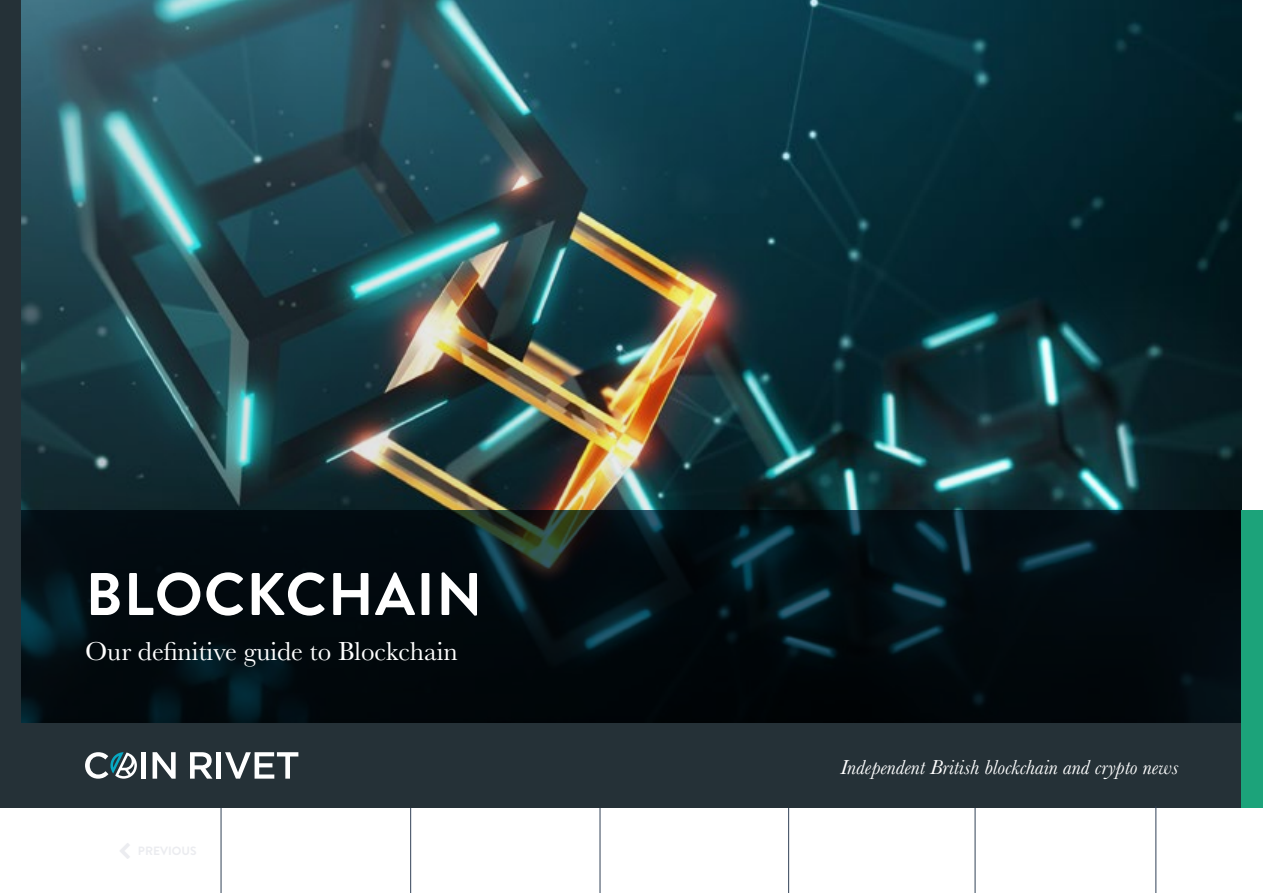
<style>
.page{position:relative;width:1263px;height:893px;background:#fff}
.page>*{position:absolute;margin:0;border:0;box-sizing:border-box;transform-origin:0 0}
.t1{font:700 60px "Brandon Grotesque";letter-spacing:.02em;color:#fff}
.t2{font:27px "Baskerville";color:#fff}
.t3{font:italic 21px "Baskerville";color:#fff}
</style>
<div class="page">
<div style="left:0;top:0;width:1242px;height:808px;background:#253137"></div>
<img style="left:21px;top:0;width:1221px;height:510px">
<hr style="left:410px;top:808px;width:1px;height:85px;background:#324257">
<hr style="left:600px;top:808px;width:1px;height:85px;background:#324257">
<hr style="left:788px;top:808px;width:1px;height:85px;background:#324257">
<hr style="left:975px;top:808px;width:1px;height:85px;background:#324257">
<svg style="left:21px;top:510px;width:1221px;height:213px;background:#020d12"></svg>
<hr style="left:142px;top:752px;width:4px;height:27px;background:#fff">
<svg style="left:153px;top:752px;width:23px;height:27px"></svg>
<svg style="left:190px;top:752px;width:22px;height:27px"></svg>
<hr style="left:217px;top:752px;width:4px;height:27px;background:#fff">
<svg style="left:225px;top:752px;width:73px;height:27px"></svg>
<svg style="left:85px;top:752px;width:52px;height:27px"></svg>
<div style="left:1242px;top:510px;width:21px;height:298px;background:#1ca37a"></div>
<hr style="left:1155px;top:806px;width:1px;height:87px;background:#324257">
<hr style="left:221px;top:808px;width:1px;height:85px;background:#324257">
<h1 class="t1" style="left:85px;top:552px;width:398px">BLOCKCHAIN</h1>
<p class="t2" style="left:85px;top:634px;width:374px">Our definitive guide to Blockchain</p>
<p class="t3" style="left:840px;top:754px;width:340px">Independent British blockchain and crypto news</p>
</div>
